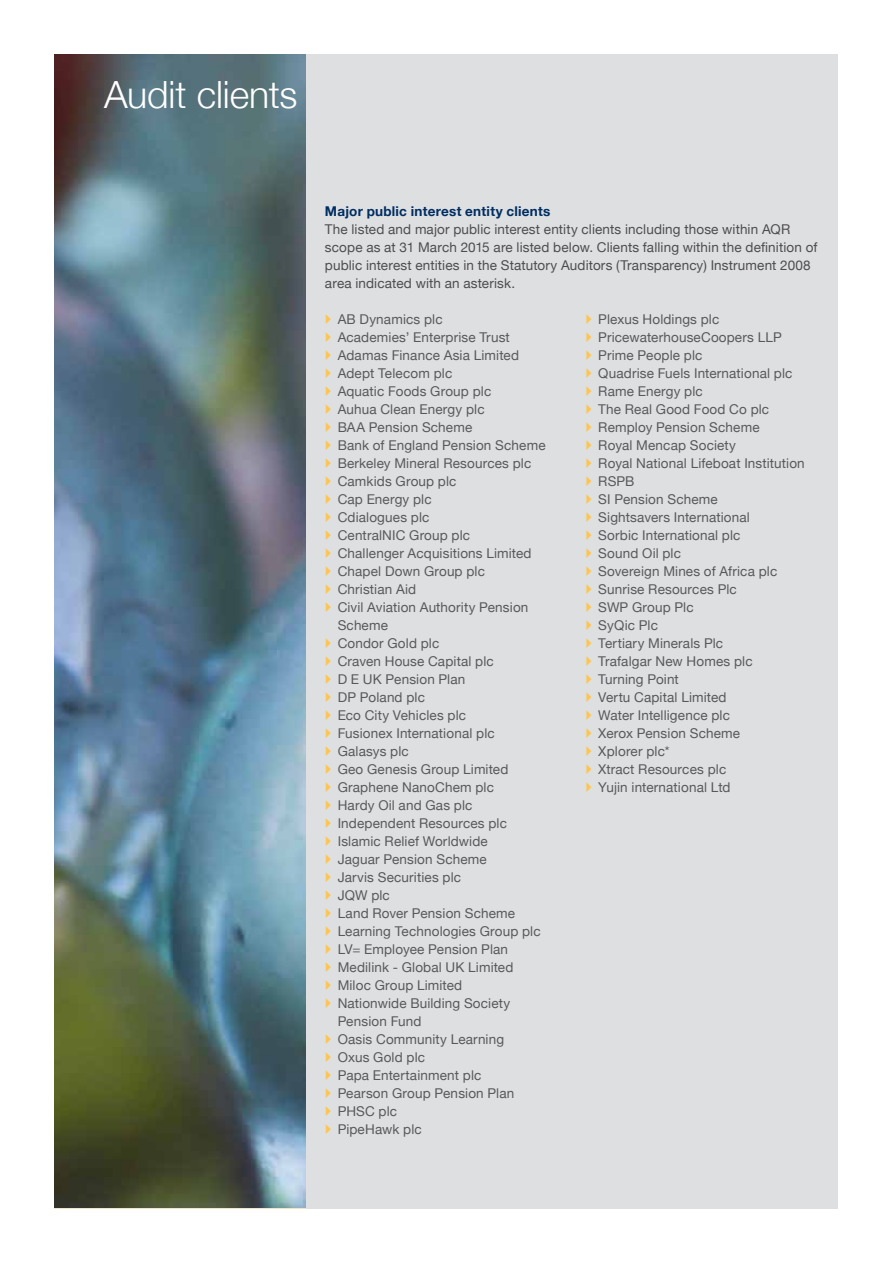
<style>
.page{position:relative;width:893px;height:1263px;background:#fff}
.page>*{position:absolute;margin:0;border:0;box-sizing:border-box;transform-origin:0 0}
.t1{font:300 37.5px "Helvetica Neue";letter-spacing:-.005em;color:#fff}
.t2{font:13.5px/18px "Helvetica Neue";letter-spacing:.01em;color:#58595b}
.t3{font:13.5px/18px "Helvetica Neue";letter-spacing:.01em;color:#4d4d4f}
.t4{font:700 13.5px "Helvetica Neue";letter-spacing:.02em;color:#002d62}
</style>
<div class="page">
<img style="left:54px;top:54px;width:253px;height:1154px">
<div style="left:307px;top:54px;width:586px;height:1155px;background:#dedfe0"></div>
<div style="left:839px;top:30px;width:54px;height:1233px;background:#fff"></div>
<h1 class="t1" style="left:104px;top:64px;width:195px">Audit clients</h1>
<p class="t4" style="left:325px;top:200px;width:227px">Major public interest entity clients</p>
<p class="t3" style="left:325px;top:221px;width:494px">The listed and major public interest entity clients including those within AQR scope as at 31 March 2015 are listed below. Clients falling within the definition of public interest entities in the Statutory Auditors (Transparency) Instrument 2008 area indicated with an asterisk.</p>
<p class="t2" style="left:338px;top:311px;width:209px">AB Dynamics plc<br>Academies’ Enterprise Trust<br>Adamas Finance Asia Limited<br>Adept Telecom plc<br>Aquatic Foods Group plc<br>Auhua Clean Energy plc<br>BAA Pension Scheme<br>Bank of England Pension Scheme<br>Berkeley Mineral Resources plc<br>Camkids Group plc<br>Cap Energy plc<br>Cdialogues plc<br>CentralNIC Group plc<br>Challenger Acquisitions Limited<br>Chapel Down Group plc<br>Christian Aid<br>Civil Aviation Authority Pension<br>Scheme<br>Condor Gold plc<br>Craven House Capital plc<br>D E UK Pension Plan<br>DP Poland plc<br>Eco City Vehicles plc<br>Fusionex International plc<br>Galasys plc<br>Geo Genesis Group Limited<br>Graphene NanoChem plc<br>Hardy Oil and Gas plc<br>Independent Resources plc<br>Islamic Relief Worldwide<br>Jaguar Pension Scheme<br>Jarvis Securities plc<br>JQW plc<br>Land Rover Pension Scheme<br>Learning Technologies Group plc<br>LV= Employee Pension Plan<br>Medilink - Global UK Limited<br>Miloc Group Limited<br>Nationwide Building Society<br>Pension Fund<br>Oasis Community Learning<br>Oxus Gold plc<br>Papa Entertainment plc<br>Pearson Group Pension Plan<br>PHSC plc<br>PipeHawk plc</p>
<p class="t2" style="left:598px;top:311px;width:208px">Plexus Holdings plc<br>PricewaterhouseCoopers LLP<br>Prime People plc<br>Quadrise Fuels International plc<br>Rame Energy plc<br>The Real Good Food Co plc<br>Remploy Pension Scheme<br>Royal Mencap Society<br>Royal National Lifeboat Institution<br>RSPB<br>SI Pension Scheme<br>Sightsavers International<br>Sorbic International plc<br>Sound Oil plc<br>Sovereign Mines of Africa plc<br>Sunrise Resources Plc<br>SWP Group Plc<br>SyQic Plc<br>Tertiary Minerals Plc<br>Trafalgar New Homes plc<br>Turning Point<br>Vertu Capital Limited<br>Water Intelligence plc<br>Xerox Pension Scheme<br>Xplorer plc*<br>Xtract Resources plc<br>Yujin international Ltd</p>
</div>
